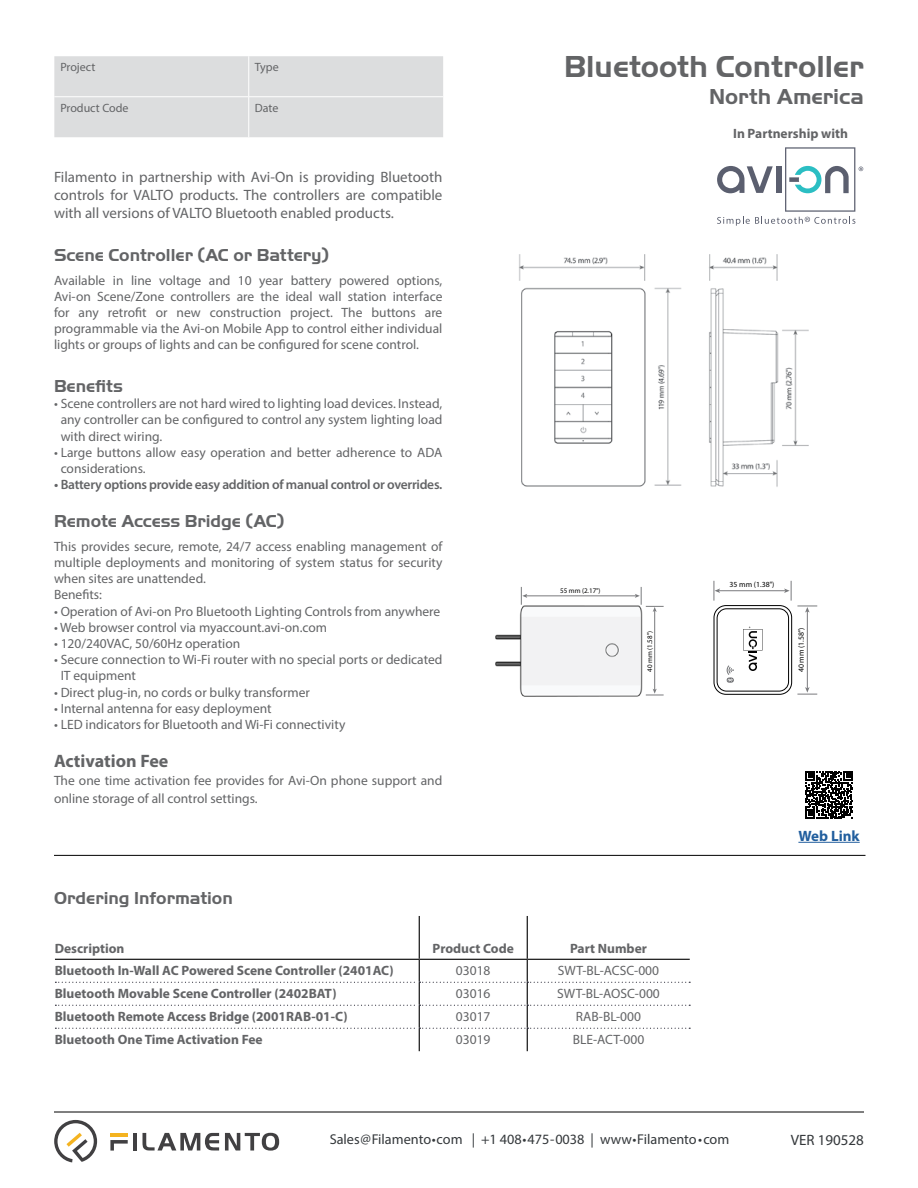
<style>
.page{position:relative;width:918px;height:1188px;background:#fff}
.page>*{position:absolute;margin:0;border:0;box-sizing:border-box;transform-origin:0 0}
.t1{font:700 31.5px "Handel Got D";color:#636466}
.t2{font:700 22.5px "Handel Got D";color:#636466}
.t3{font:700 18px "Handel Got D";color:#636466}
.t4{font:700 18px "Myriad Pro";color:#636466}
.t5{font:15px/18px "Myriad Pro";color:#636466;text-align:justify}
.t6{font:15px "Myriad Pro";color:#34383b}
.t7{font:700 15px "Myriad Pro";color:#215e9e}
.t8{font:14.25px "Myriad Pro";color:#34383b}
.t9{font:13.5px/16.2px "Myriad Pro";color:#636466}
.t10{font:700 13.5px "Myriad Pro";color:#636466}
.t11{font:600 13.5px "Myriad Pro";letter-spacing:-.02em;color:#636466}
.t12{font:12px "Myriad Pro";color:#636466}
.t13{font:7.8px "Myriad Pro";color:#000}
.t14{font:7.05px "Myriad Pro";color:#000}
</style>
<div class="page">
<hr style="left:134px;top:1133px;width:3px;height:18px;background:#414042">
<svg style="left:143px;top:1133px;width:76px;height:18px"></svg>
<svg style="left:225px;top:1133px;width:54px;height:18px"></svg>
<hr style="left:110px;top:1133px;width:18px;height:4px;background:#f4b320">
<svg style="left:110px;top:1140px;width:18px;height:11px"></svg>
<svg style="left:54px;top:1120px;width:43px;height:42px"></svg>
<hr style="left:54px;top:1112px;width:810px;height:1px;background:#000">
<div style="left:54px;top:56px;width:389px;height:81px;background:#dcddde"></div>
<hr style="left:248px;top:56px;width:1px;height:40px;background:#fff">
<hr style="left:54px;top:96px;width:195px;height:1px;background:#fff">
<hr style="left:249px;top:96px;width:194px;height:1px;background:#fff">
<hr style="left:248px;top:97px;width:1px;height:40px;background:#fff">
<img style="left:519px;top:254px;width:290px;height:233px">
<img style="left:495px;top:587px;width:161px;height:110px">
<hr style="left:526px;top:596px;width:110px;height:1px;background:#797a7d">
<svg style="left:521px;top:587px;width:6px;height:18px"></svg>
<hr style="left:654px;top:610px;width:1px;height:80px;background:#797a7d">
<svg style="left:635px;top:587px;width:29px;height:25px"></svg>
<svg style="left:646px;top:689px;width:18px;height:7px"></svg>
<div style="left:714px;top:605px;width:78px;height:90px;border:1px solid #000;border-radius:12px"></div>
<div style="left:717px;top:609px;width:72px;height:82px;border:1px solid #000;border-radius:9px"></div>
<svg style="left:743px;top:627px;width:20px;height:44px"></svg>
<svg style="left:727px;top:665px;width:7px;height:18px"></svg>
<hr style="left:807px;top:611px;width:1px;height:78px;background:#797a7d">
<svg style="left:797px;top:687px;width:20px;height:8px"></svg>
<hr style="left:719px;top:590px;width:67px;height:1px;background:#797a7d">
<svg style="left:714px;top:581px;width:6px;height:20px"></svg>
<svg style="left:784px;top:581px;width:33px;height:32px"></svg>
<hr style="left:419px;top:916px;width:1px;height:43px;background:#000">
<hr style="left:527px;top:916px;width:1px;height:43px;background:#000">
<hr style="left:55px;top:959px;width:364px;height:1px;background:#000">
<hr style="left:419px;top:959px;width:108px;height:1px;background:#000">
<hr style="left:527px;top:959px;width:163px;height:1px;background:#000">
<svg style="left:56px;top:960px;width:634px;height:91px"></svg>
<svg style="left:717px;top:147px;width:146px;height:79px"></svg>
<hr style="left:54px;top:855px;width:812px;height:1px;background:#000">
<hr style="left:798px;top:842px;width:62px;height:1px;background:#215e9e">
<svg style="left:805px;top:771px;width:48px;height:48px"></svg>
<p class="t12" style="left:60px;top:60px;width:37px">Project</p>
<p class="t12" style="left:255px;top:60px;width:25px">Type</p>
<p class="t12" style="left:60px;top:100px;width:70px">Product Code</p>
<p class="t12" style="left:255px;top:100px;width:25px">Date</p>
<p class="t5" style="left:54px;top:168px;width:390px">Filamento in partnership with Avi-On is providing Bluetooth controls for VALTO products. The controllers are compatible with all versions of VALTO Bluetooth enabled products.</p>
<h3 class="t3" style="left:54px;top:245px;width:277px">Scene Controller (AC or Battery)</h3>
<p class="t9" style="left:54px;top:272px;width:390px;text-align:justify">Available in line voltage and 10 year battery powered options, Avi-on Scene/Zone controllers are the ideal wall station interface for any retrofit or new construction project. The buttons are programmable via the Avi-on Mobile App to control either individual lights or groups of lights and can be configured for scene control.</p>
<h3 class="t3" style="left:54px;top:376px;width:71px">Benefits</h3>
<p class="t9" style="left:61px;top:395px;width:383px;text-align:justify;text-indent:-7px">• Scene controllers are not hard wired to lighting load devices. Instead, any controller can be configured to control any system lighting load with direct wiring.</p>
<p class="t9" style="left:61px;top:444px;width:383px;text-indent:-7px">• Large buttons allow easy operation and better adherence to ADA considerations.</p>
<p class="t11" style="left:54px;top:476px;width:390px">• Battery options provide easy addition of manual control or overrides.</p>
<h3 class="t3" style="left:54px;top:511px;width:232px">Remote Access Bridge (AC)</h3>
<p class="t9" style="left:54px;top:538px;width:390px">This provides secure, remote, 24/7 access enabling management of multiple deployments and monitoring of system status for security when sites are unattended.<br>Benefits:</p>
<p class="t9" style="left:54px;top:603px;width:388px">• Operation of Avi-on Pro Bluetooth Lighting Controls from anywhere</p>
<p class="t9" style="left:54px;top:619px;width:275px">• Web browser control via myaccount.avi-on.com</p>
<p class="t9" style="left:54px;top:635px;width:188px">• 120/240VAC, 50/60Hz operation</p>
<p class="t9" style="left:61px;top:651px;width:383px;text-indent:-7px">• Secure connection to Wi-Fi router with no special ports or dedicated<br>IT equipment</p>
<p class="t9" style="left:54px;top:684px;width:257px">• Direct plug-in, no cords or bulky transformer</p>
<p class="t9" style="left:54px;top:700px;width:219px">• Internal antenna for easy deployment</p>
<p class="t9" style="left:54px;top:716px;width:293px">• LED indicators for Bluetooth and Wi-Fi connectivity</p>
<h3 class="t4" style="left:54px;top:749px;width:116px">Activation Fee</h3>
<p class="t9" style="left:54px;top:771px;width:390px;line-height:18px">The one time activation fee provides for Avi-On phone support and online storage of all control settings.</p>
<h3 class="t3" style="left:54px;top:888px;width:180px">Ordering Information</h3>
<h1 class="t1" style="left:564px;top:49px;width:301px">Bluetooth Controller</h1>
<h2 class="t2" style="left:709px;top:84px;width:156px">North America</h2>
<p class="t10" style="left:733px;top:125px;width:116px">In Partnership with</p>
<p class="t14" style="left:560px;top:587px;width:42px">55 mm (2.17")</p>
<p class="t14" style="left:645px;top:672px;width:42px;rotate:-90deg">40 mm (1.58")</p>
<p class="t13" style="left:730px;top:580px;width:46px">35 mm (1.38")</p>
<p class="t13" style="left:796px;top:672px;width:46px;rotate:-90deg">40 mm (1.58")</p>
<p class="t7" style="left:798px;top:826px;width:63px">Web Link</p>
<p class="t10" style="left:55px;top:940px;width:71px">Description</p>
<p class="t10" style="left:433px;top:940px;width:83px">Product Code</p>
<p class="t10" style="left:570px;top:940px;width:78px">Part Number</p>
<p class="t10" style="left:55px;top:962px;width:340px">Bluetooth In-Wall AC Powered Scene Controller (2401AC)</p>
<p class="t9" style="left:456px;top:963px;width:36px">03018</p>
<p class="t9" style="left:558px;top:963px;width:103px">SWT-BL-ACSC-000</p>
<p class="t10" style="left:55px;top:985px;width:283px">Bluetooth Movable Scene Controller (2402BAT)</p>
<p class="t9" style="left:456px;top:986px;width:36px">03016</p>
<p class="t9" style="left:557px;top:986px;width:104px">SWT-BL-AOSC-000</p>
<p class="t10" style="left:55px;top:1008px;width:294px">Bluetooth Remote Access Bridge (2001RAB-01-C)</p>
<p class="t9" style="left:456px;top:1009px;width:36px">03017</p>
<p class="t9" style="left:576px;top:1009px;width:67px">RAB-BL-000</p>
<p class="t10" style="left:55px;top:1031px;width:209px">Bluetooth One Time Activation Fee</p>
<p class="t9" style="left:456px;top:1032px;width:36px">03019</p>
<p class="t9" style="left:573px;top:1032px;width:73px">BLE-ACT-000</p>
<p class="t8" style="left:330px;top:1131px;width:401px">Sales@Filamento•com | +1 408•475-0038 | www•Filamento•com</p>
<p class="t6" style="left:791px;top:1131px;width:75px">VER 190528</p>
</div>
